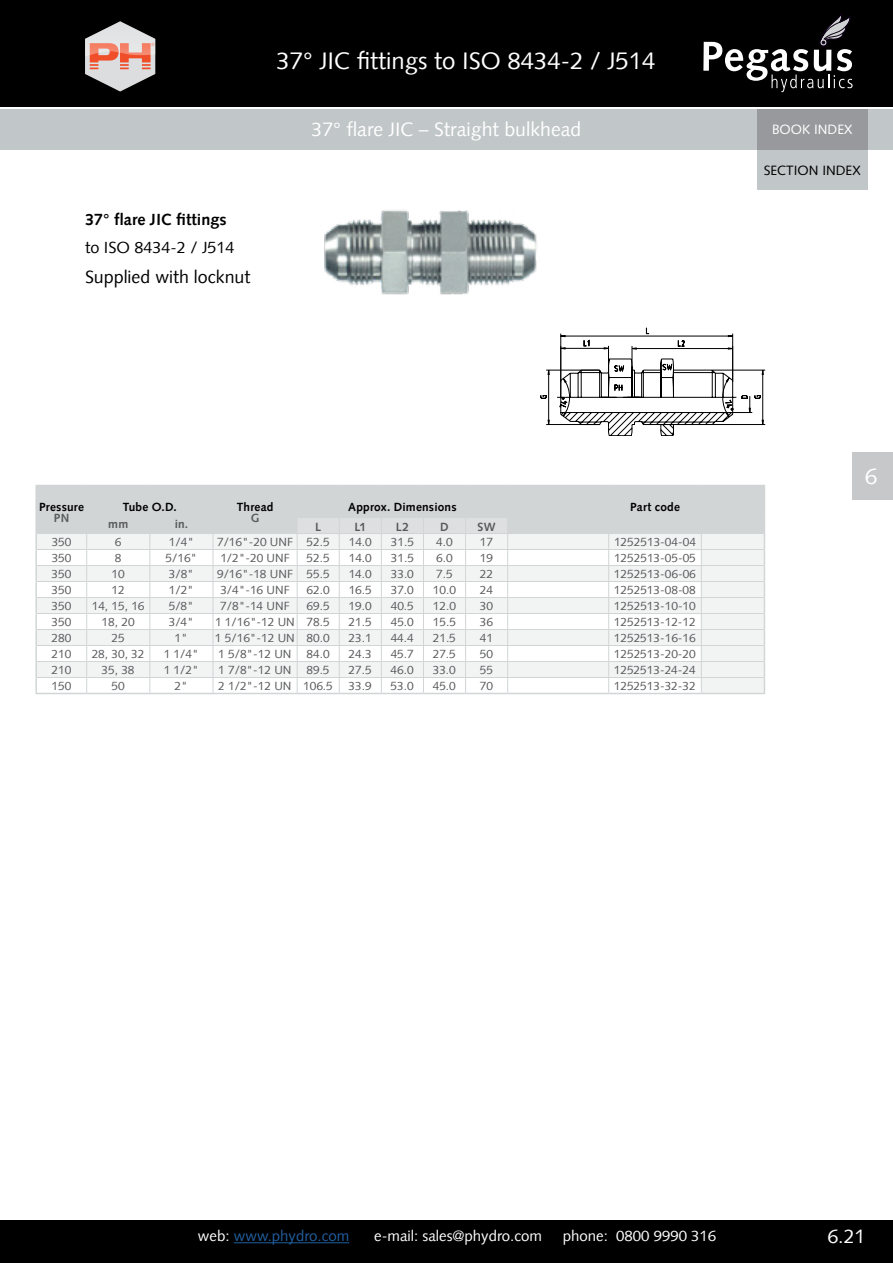
<style>
.page{position:relative;width:893px;height:1263px;background:#fff}
.page>*{position:absolute;margin:0;border:0;box-sizing:border-box;transform-origin:0 0}
.t1{font:24px "Syntax LT";color:#fff}
.t2{font:22.5px "Syntax LT";color:#fff}
.t3{font:19.5px "Syntax LT";color:#fff}
.t4{font:17.85px "Syntax LT";color:#000}
.t5{font:700 16.2px "Syntax LT";color:#000}
.t6{font:16.2px "Syntax LT";color:#000}
.t7{font:15px "Syntax LT";color:#fff}
.t8{font:15px "Syntax LT";color:#215e9e}
.t9{font:13.5px "Syntax LT Std";color:#000}
.t10{font:13.5px "Syntax LT Std";color:#fff}
.t11{font:11.85px "Syntax LT";color:#58595b}
.t12{font:700 11.85px "Syntax LT";letter-spacing:.015em;color:#000}
.t13{font:700 11.85px "Syntax";letter-spacing:.015em;color:#58595b}
.s1{color:#fff}
</style>
<div class="page">
<div style="left:0;top:0;width:893px;height:106px;background:#000"></div>
<div style="left:0;top:1220px;width:893px;height:43px;background:#000"></div>
<div style="left:0;top:109px;width:893px;height:41px;background:#c1c6c8"></div>
<hr style="left:234px;top:1242px;width:115px;height:1px;background:#215e9e">
<svg style="left:85px;top:21px;width:70px;height:71px"></svg>
<div style="left:853px;top:452px;width:40px;height:48px;background:#c7c8ca"></div>
<svg style="left:703px;top:13px;width:150px;height:79px"></svg>
<div style="left:757px;top:150px;width:110px;height:40px;background:#c1c6c8"></div>
<div style="left:757px;top:109px;width:110px;height:41px;background:#97999c"></div>
<hr style="left:35px;top:693px;width:52px;height:1px;background:#d1d5d6">
<hr style="left:87px;top:693px;width:63px;height:1px;background:#d1d5d6">
<hr style="left:150px;top:693px;width:63px;height:1px;background:#d1d5d6">
<hr style="left:213px;top:693px;width:84px;height:1px;background:#d1d5d6">
<hr style="left:297px;top:693px;width:42px;height:1px;background:#d1d5d6">
<hr style="left:339px;top:693px;width:42px;height:1px;background:#d1d5d6">
<hr style="left:381px;top:693px;width:42px;height:1px;background:#d1d5d6">
<hr style="left:423px;top:693px;width:43px;height:1px;background:#d1d5d6">
<hr style="left:466px;top:693px;width:42px;height:1px;background:#d1d5d6">
<hr style="left:508px;top:693px;width:101px;height:1px;background:#d1d5d6">
<hr style="left:609px;top:693px;width:92px;height:1px;background:#d1d5d6">
<hr style="left:701px;top:693px;width:64px;height:1px;background:#d1d5d6">
<svg style="left:35px;top:485px;width:730px;height:208px"></svg>
<hr style="left:712px;top:370px;width:53px;height:1px;background:#000">
<hr style="left:712px;top:424px;width:53px;height:1px;background:#000">
<hr style="left:548px;top:370px;width:1px;height:54px;background:#000">
<hr style="left:546px;top:370px;width:54px;height:1px;background:#000">
<hr style="left:546px;top:424px;width:54px;height:1px;background:#000">
<svg style="left:540px;top:395px;width:6px;height:4px"></svg>
<svg style="left:557px;top:328px;width:207px;height:108px"></svg>
<img style="left:324px;top:210px;width:213px;height:85px">
<h1 class="t1" style="left:276px;top:47px;width:381px">37° JIC fittings to ISO 8434-2 / J514</h1>
<h3 class="t3" style="left:312px;top:118px;width:271px">37° flare JIC – Straight bulkhead</h3>
<p class="t10" style="left:772px;top:122px;width:82px">BOOK INDEX</p>
<h3 class="t5" style="left:85px;top:210px;width:143px">37° flare JIC fittings</h3>
<h3 class="t6" style="left:85px;top:238px;width:151px">to ISO 8434-2 / J514</h3>
<h3 class="t4" style="left:85px;top:266px;width:167px">Supplied with locknut</h3>
<p class="t9" style="left:764px;top:162px;width:98px">SECTION INDEX</p>
<p class="t12" style="left:39px;top:500px;width:46px">Pressure</p>
<p class="t13" style="left:54px;top:511px;width:17px">PN</p>
<p class="t12" style="left:123px;top:500px;width:56px">Tube O.D.</p>
<p class="t12" style="left:237px;top:500px;width:38px">Thread</p>
<p class="t13" style="left:251px;top:511px;width:10px">G</p>
<p class="t12" style="left:348px;top:500px;width:110px">Approx. Dimensions</p>
<p class="t12" style="left:630px;top:500px;width:51px">Part code</p>
<p class="t13" style="left:108px;top:517px;width:21px">mm</p>
<p class="t13" style="left:175px;top:517px;width:15px">in.</p>
<p class="t13" style="left:315px;top:520px;width:7px">L</p>
<p class="t13" style="left:354px;top:520px;width:13px">L1</p>
<p class="t13" style="left:396px;top:520px;width:15px">L2</p>
<p class="t13" style="left:440px;top:520px;width:10px">D</p>
<p class="t13" style="left:477px;top:520px;width:20px">SW</p>
<p class="t11" style="left:52px;top:535px;width:21px">350</p>
<p class="t11" style="left:115px;top:535px;width:8px">6</p>
<p class="t11" style="left:169px;top:535px;width:27px">1/4"</p>
<p class="t11" style="left:217px;top:535px;width:114px">7/16"-20 UNF 52.5</p>
<p class="t11" style="left:349px;top:535px;width:25px">14.0</p>
<p class="t11" style="left:391px;top:535px;width:25px">31.5</p>
<p class="t11" style="left:436px;top:535px;width:18px">4.0</p>
<p class="t11" style="left:480px;top:535px;width:15px">17</p>
<p class="t11" style="left:614px;top:535px;width:83px">1252513-04-04</p>
<p class="t11" style="left:52px;top:551px;width:21px">350</p>
<p class="t11" style="left:115px;top:551px;width:8px">8</p>
<p class="t11" style="left:166px;top:551px;width:33px">5/16"</p>
<p class="t11" style="left:220px;top:551px;width:71px">1/2"-20 UNF</p>
<p class="t11" style="left:307px;top:551px;width:25px">52.5</p>
<p class="t11" style="left:349px;top:551px;width:25px">14.0</p>
<p class="t11" style="left:391px;top:551px;width:25px">31.5</p>
<p class="t11" style="left:436px;top:551px;width:18px">6.0</p>
<p class="t11" style="left:480px;top:551px;width:15px">19</p>
<p class="t11" style="left:614px;top:551px;width:83px">1252513-05-05</p>
<p class="t11" style="left:52px;top:567px;width:21px">350</p>
<p class="t11" style="left:112px;top:567px;width:15px">10</p>
<p class="t11" style="left:169px;top:567px;width:27px">3/8"</p>
<p class="t11" style="left:217px;top:567px;width:114px">9/16"-18 UNF 55.5</p>
<p class="t11" style="left:349px;top:567px;width:25px">14.0</p>
<p class="t11" style="left:391px;top:567px;width:25px">33.0</p>
<p class="t11" style="left:436px;top:567px;width:18px">7.5</p>
<p class="t11" style="left:480px;top:567px;width:15px">22</p>
<p class="t11" style="left:614px;top:567px;width:83px">1252513-06-06</p>
<p class="t11" style="left:52px;top:583px;width:21px">350</p>
<p class="t11" style="left:112px;top:583px;width:15px">12</p>
<p class="t11" style="left:169px;top:583px;width:27px">1/2"</p>
<p class="t11" style="left:220px;top:583px;width:71px">3/4"-16 UNF</p>
<p class="t11" style="left:307px;top:583px;width:25px">62.0</p>
<p class="t11" style="left:349px;top:583px;width:25px">16.5</p>
<p class="t11" style="left:391px;top:583px;width:25px">37.0</p>
<p class="t11" style="left:433px;top:583px;width:25px">10.0</p>
<p class="t11" style="left:480px;top:583px;width:15px">24</p>
<p class="t11" style="left:614px;top:583px;width:83px">1252513-08-08</p>
<p class="t11" style="left:52px;top:599px;width:21px">350</p>
<p class="t11" style="left:92px;top:599px;width:54px">14, 15, 16</p>
<p class="t11" style="left:169px;top:599px;width:27px">5/8"</p>
<p class="t11" style="left:220px;top:599px;width:71px">7/8"-14 UNF</p>
<p class="t11" style="left:307px;top:599px;width:25px">69.5</p>
<p class="t11" style="left:349px;top:599px;width:25px">19.0</p>
<p class="t11" style="left:391px;top:599px;width:25px">40.5</p>
<p class="t11" style="left:433px;top:599px;width:25px">12.0</p>
<p class="t11" style="left:480px;top:599px;width:15px">30</p>
<p class="t11" style="left:614px;top:599px;width:83px">1252513-10-10</p>
<p class="t11" style="left:52px;top:615px;width:21px">350</p>
<p class="t11" style="left:102px;top:615px;width:35px">18, 20</p>
<p class="t11" style="left:169px;top:615px;width:27px">3/4"</p>
<p class="t11" style="left:215px;top:615px;width:116px">1 1/16"-12 UN 78.5</p>
<p class="t11" style="left:349px;top:615px;width:25px">21.5</p>
<p class="t11" style="left:391px;top:615px;width:25px">45.0</p>
<p class="t11" style="left:433px;top:615px;width:25px">15.5</p>
<p class="t11" style="left:480px;top:615px;width:15px">36</p>
<p class="t11" style="left:614px;top:615px;width:83px">1252513-12-12</p>
<p class="t11" style="left:52px;top:631px;width:21px">280</p>
<p class="t11" style="left:112px;top:631px;width:15px">25</p>
<p class="t11" style="left:175px;top:631px;width:15px">1"</p>
<p class="t11" style="left:215px;top:631px;width:116px">1 5/16"-12 UN 80.0</p>
<p class="t11" style="left:349px;top:631px;width:25px">23.1</p>
<p class="t11" style="left:391px;top:631px;width:25px">44.4</p>
<p class="t11" style="left:433px;top:631px;width:25px">21.5</p>
<p class="t11" style="left:480px;top:631px;width:15px">41</p>
<p class="t11" style="left:614px;top:631px;width:83px">1252513-16-16</p>
<p class="t11" style="left:52px;top:647px;width:21px">210</p>
<p class="t11" style="left:92px;top:647px;width:54px">28, 30, 32</p>
<p class="t11" style="left:164px;top:647px;width:36px">1 1/4"</p>
<p class="t11" style="left:218px;top:647px;width:75px">1 5/8"-12 UN</p>
<p class="t11" style="left:306px;top:647px;width:25px">84.0</p>
<p class="t11" style="left:349px;top:647px;width:25px">24.3</p>
<p class="t11" style="left:391px;top:647px;width:25px">45.7</p>
<p class="t11" style="left:433px;top:647px;width:25px">27.5</p>
<p class="t11" style="left:480px;top:647px;width:15px">50</p>
<p class="t11" style="left:614px;top:647px;width:83px">1252513-20-20</p>
<p class="t11" style="left:52px;top:663px;width:21px">210</p>
<p class="t11" style="left:102px;top:663px;width:35px">35, 38</p>
<p class="t11" style="left:164px;top:663px;width:36px">1 1/2"</p>
<p class="t11" style="left:218px;top:663px;width:75px">1 7/8"-12 UN</p>
<p class="t11" style="left:306px;top:663px;width:25px">89.5</p>
<p class="t11" style="left:349px;top:663px;width:25px">27.5</p>
<p class="t11" style="left:391px;top:663px;width:25px">46.0</p>
<p class="t11" style="left:433px;top:663px;width:25px">33.0</p>
<p class="t11" style="left:480px;top:663px;width:15px">55</p>
<p class="t11" style="left:614px;top:663px;width:83px">1252513-24-24</p>
<p class="t11" style="left:51px;top:678px;width:21px">150</p>
<p class="t11" style="left:111px;top:678px;width:15px">50</p>
<p class="t11" style="left:175px;top:678px;width:15px">2"</p>
<p class="t11" style="left:218px;top:678px;width:116px">2 1/2"-12 UN 106.5</p>
<p class="t11" style="left:349px;top:678px;width:25px">33.9</p>
<p class="t11" style="left:391px;top:678px;width:25px">53.0</p>
<p class="t11" style="left:433px;top:678px;width:25px">45.0</p>
<p class="t11" style="left:480px;top:678px;width:15px">70</p>
<p class="t11" style="left:614px;top:678px;width:83px">1252513-32-32</p>
<h2 class="t2" style="left:865px;top:463px;width:14px">6</h2>
<p class="t8" style="left:198px;top:1227px;width:153px"><span class="s1">web:</span> www.phydro.com</p>
<p class="t7" style="left:374px;top:1227px;width:169px">e-mail: sales@phydro.com</p>
<p class="t7" style="left:563px;top:1227px;width:155px">phone: 0800 9990 316</p>
<h3 class="t3" style="left:827px;top:1225px;width:39px">6.21</h3>
</div>
